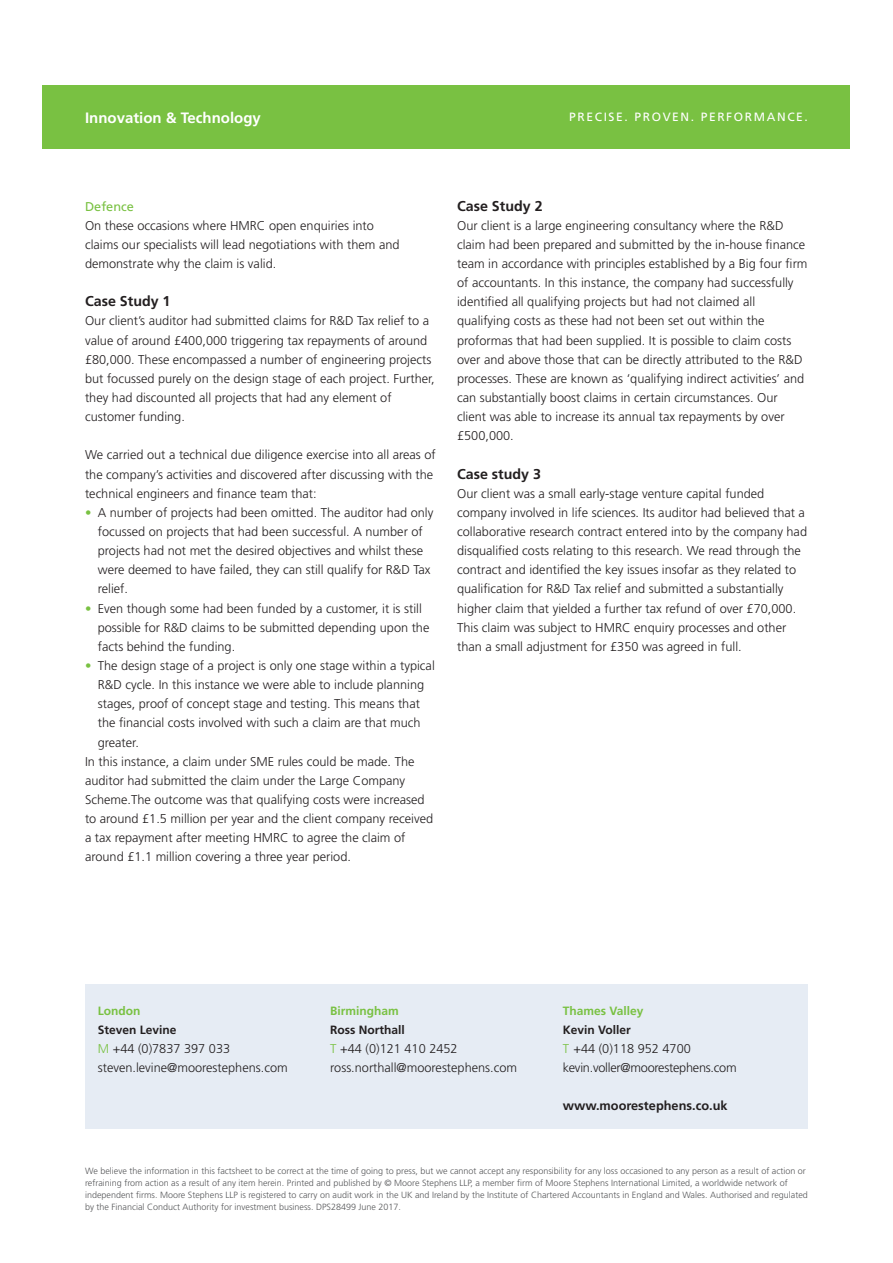
<style>
.page{position:relative;width:893px;height:1263px;background:#fff}
.page>*{position:absolute;margin:0;border:0;box-sizing:border-box;transform-origin:0 0}
.Descriptor{font:700 15px "Frutiger LT Std";color:#fff}
.Subheading_1{font:700 14.25px "Frutiger LT Std";color:#231f20}
.Body_copy{font:300 12.75px/19.2px "Frutiger LT Std";color:#231f20}
.Address{font:300 12.75px "Frutiger LT Std";color:#231f20}
.Location{font:300 12.75px "Frutiger LT Std";color:#231f20}
.Location-2{font:300 12.75px "Frutiger LT Std";letter-spacing:-.02em;color:#231f20}
.Website_in_bar{font:700 12.75px "Frutiger LT Std";color:#231f20}
.Subheading_2{font:12.75px "Frutiger LT Std";color:#79c142}
.Name{font:700 12px "Frutiger LT Std";color:#231f20}
.Location-3{font:700 12px "Frutiger LT Std";color:#79c142}
.Strapline{font:12px "Frutiger LT Std";letter-spacing:.135em;color:#fff}
.Factsheet_Disclaimer{font:300 9px/12px "Frutiger LT Std";color:#57585a}
.s1{color:#79c142}
</style>
<div class="page">
<div style="left:43px;top:85px;width:807px;height:64px;background:#79c142"></div>
<div style="left:85px;top:984px;width:723px;height:145px;background:#e6ecf4"></div>
<p class="Descriptor" style="left:85px;top:109px;width:177px">Innovation &amp; Technology</p>
<p class="Strapline" style="left:569px;top:110px;width:240px">PRECISE. PROVEN. PERFORMANCE.</p>
<p class="Subheading_2" style="left:85px;top:199px;width:50px">Defence</p>
<p class="Body_copy" style="left:85px;top:216px;width:290px">On these occasions where HMRC open enquiries into</p>
<p class="Body_copy" style="left:85px;top:235px;width:316px">claims our specialists will lead negotiations with them and</p>
<p class="Body_copy" style="left:85px;top:254px;width:193px">demonstrate why the claim is valid.</p>
<p class="Subheading_1" style="left:85px;top:293px;width:87px">Case Study 1</p>
<p class="Body_copy" style="left:85px;top:312px;width:351px">Our client’s auditor had submitted claims for R&amp;D Tax relief to a value of around £400,000 triggering tax repayments of around £80,000. These encompassed a number of engineering projects but focussed purely on the design stage of each project. Further, they had discounted all projects that had any element of customer funding.</p>
<p class="Body_copy" style="left:85px;top:446px;width:352px">We carried out a technical due diligence exercise into all areas of the company’s activities and discovered after discussing with the technical engineers and finance team that:</p>
<p class="Body_copy" style="left:98px;top:503px;width:337px;text-indent:-13px"><span class="s1">•</span> A number of projects had been omitted. The auditor had only focussed on projects that had been successful. A number of projects had not met the desired objectives and whilst these were deemed to have failed, they can still qualify for R&amp;D Tax relief.</p>
<p class="Body_copy" style="left:98px;top:599px;width:333px;text-indent:-13px"><span class="s1">•</span> Even though some had been funded by a customer, it is still possible for R&amp;D claims to be submitted depending upon the facts behind the funding.</p>
<p class="Body_copy" style="left:98px;top:656px;width:338px;text-indent:-13px"><span class="s1">•</span> The design stage of a project is only one stage within a typical R&amp;D cycle. In this instance we were able to include planning stages, proof of concept stage and testing. This means that the financial costs involved with such a claim are that much greater.</p>
<p class="Body_copy" style="left:85px;top:752px;width:350px">In this instance, a claim under SME rules could be made. The auditor had submitted the claim under the Large Company Scheme.The outcome was that qualifying costs were increased to around £1.5 million per year and the client company received a tax repayment after meeting HMRC to agree the claim of around £1.1 million covering a three year period.</p>
<p class="Subheading_1" style="left:457px;top:197px;width:87px">Case Study 2</p>
<p class="Body_copy" style="left:457px;top:216px;width:352px">Our client is a large engineering consultancy where the R&amp;D claim had been prepared and submitted by the in-house finance team in accordance with principles established by a Big four firm of accountants. In this instance, the company had successfully identified all qualifying projects but had not claimed all qualifying costs as these had not been set out within the proformas that had been supplied. It is possible to claim costs over and above those that can be directly attributed to the R&amp;D processes. These are known as ‘qualifying indirect activities’ and can substantially boost claims in certain circumstances. Our client was able to increase its annual tax repayments by over £500,000.</p>
<p class="Subheading_1" style="left:457px;top:465px;width:85px">Case study 3</p>
<p class="Body_copy" style="left:457px;top:484px;width:351px">Our client was a small early-stage venture capital funded company involved in life sciences. Its auditor had believed that a collaborative research contract entered into by the company had disqualified costs relating to this research. We read through the contract and identified the key issues insofar as they related to qualification for R&amp;D Tax relief and submitted a substantially higher claim that yielded a further tax refund of over £70,000.<br>This claim was subject to HMRC enquiry processes and other than a small adjustment for £350 was agreed in full.</p>
<p class="Location-3" style="left:98px;top:1003px;width:44px">London</p>
<p class="Name" style="left:98px;top:1022px;width:80px">Steven Levine</p>
<p class="Address" style="left:98px;top:1041px;width:134px"><span class="s1">M</span> +44 (0)7837 397 033</p>
<p class="Address" style="left:98px;top:1060px;width:191px">steven.levine@moorestephens.com</p>
<p class="Location-3" style="left:330px;top:1003px;width:70px">Birmingham</p>
<p class="Name" style="left:330px;top:1022px;width:76px">Ross Northall</p>
<p class="Address" style="left:330px;top:1041px;width:129px"><span class="s1">T</span> +44 (0)121 410 2452</p>
<p class="Location" style="left:330px;top:1060px;width:188px">ross.northall@moorestephens.com</p>
<p class="Location-3" style="left:563px;top:1003px;width:82px">Thames Valley</p>
<p class="Name" style="left:563px;top:1022px;width:70px">Kevin Voller</p>
<p class="Address" style="left:563px;top:1041px;width:130px"><span class="s1">T</span> +44 (0)118 952 4700</p>
<p class="Location-2" style="left:563px;top:1060px;width:175px">kevin.voller@moorestephens.com</p>
<p class="Website_in_bar" style="left:563px;top:1098px;width:166px">www.moorestephens.co.uk</p>
<p class="Factsheet_Disclaimer" style="left:85px;top:1165px;width:724px">We believe the information in this factsheet to be correct at the time of going to press, but we cannot accept any responsibility for any loss occasioned to any person as a result of action or refraining from action as a result of any item herein. Printed and published by © Moore Stephens LLP, a member firm of Moore Stephens International Limited, a worldwide network of independent firms. Moore Stephens LLP is registered to carry on audit work in the UK and Ireland by the Institute of Chartered Accountants in England and Wales. Authorised and regulated by the Financial Conduct Authority for investment business. DPS28499 June 2017.</p>
</div>
